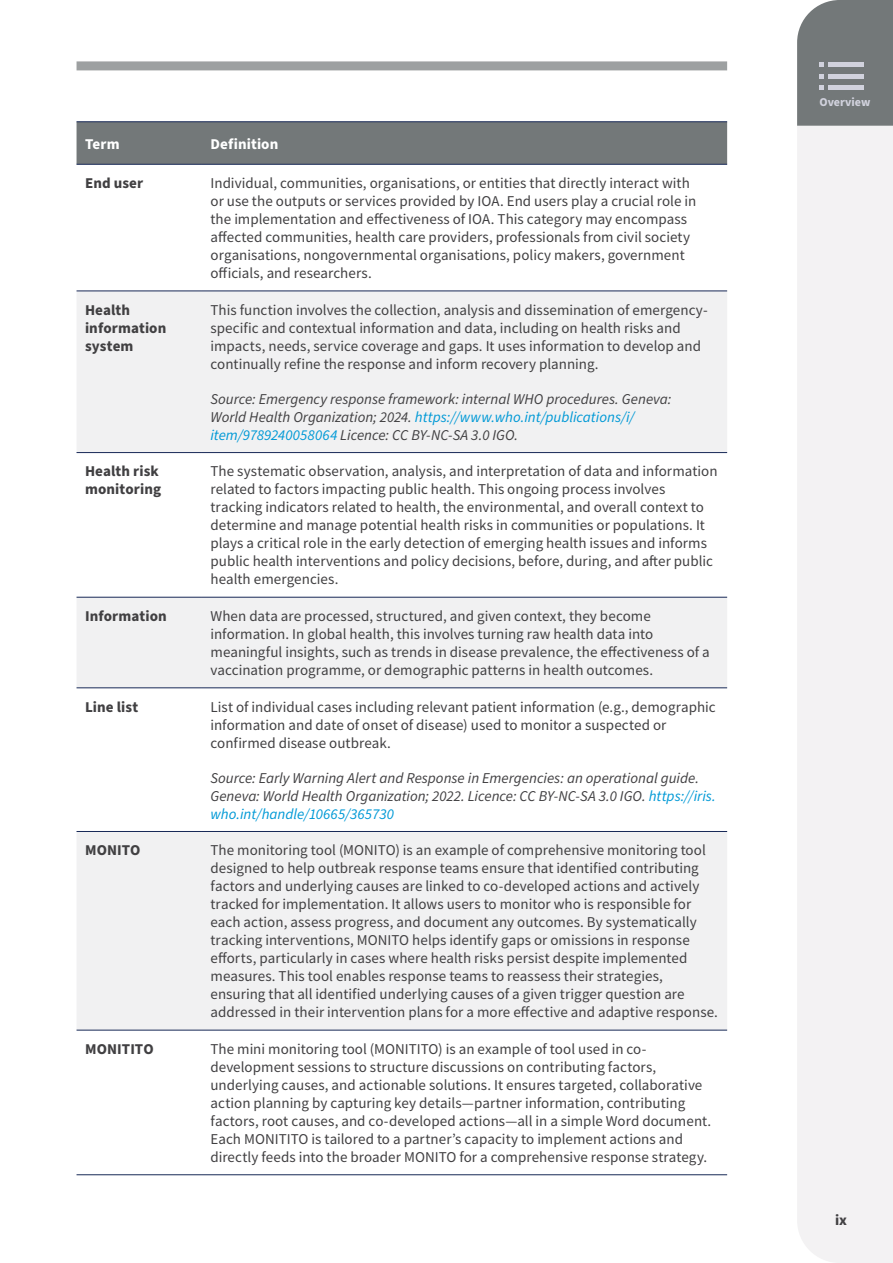
<style>
.page{position:relative;width:893px;height:1263px;background:#fff}
.page>*{position:absolute;margin:0;border:0;box-sizing:border-box;transform-origin:0 0}
.t1{font:15px/18px "Source Sans Pro";letter-spacing:.005em;color:#414042}
.t2{font:italic 15px/18px "Source Sans Pro";color:#414042}
.t3{font:700 15px/18px "Source Sans Pro";letter-spacing:.005em;color:#414042}
.t4{font:700 15px "Source Sans Pro";letter-spacing:.005em;color:#fff}
.t5{font:700 12px "Source Sans Pro";color:#d1d2dd}
.s1{color:#0099d6}
</style>
<div class="page">
<div style="left:77px;top:122px;width:650px;height:42px;background:#737879"></div>
<svg style="left:77px;top:292px;width:650px;height:738px;fill:#f1f1f2"></svg>
<hr style="left:77px;top:121px;width:125px;height:1px;background:#182957">
<hr style="left:202px;top:121px;width:525px;height:1px;background:#182957">
<hr style="left:77px;top:164px;width:125px;height:1px;background:#182957">
<hr style="left:202px;top:164px;width:525px;height:1px;background:#182957">
<hr style="left:77px;top:291px;width:125px;height:1px;background:#182957">
<hr style="left:202px;top:291px;width:525px;height:1px;background:#182957">
<hr style="left:77px;top:452px;width:125px;height:1px;background:#182957">
<hr style="left:202px;top:452px;width:525px;height:1px;background:#182957">
<hr style="left:77px;top:597px;width:125px;height:1px;background:#182957">
<hr style="left:202px;top:597px;width:525px;height:1px;background:#182957">
<hr style="left:77px;top:687px;width:125px;height:1px;background:#182957">
<hr style="left:202px;top:687px;width:525px;height:1px;background:#182957">
<hr style="left:77px;top:831px;width:125px;height:1px;background:#182957">
<hr style="left:202px;top:831px;width:525px;height:1px;background:#182957">
<hr style="left:77px;top:1030px;width:125px;height:1px;background:#182957">
<hr style="left:202px;top:1030px;width:525px;height:1px;background:#182957">
<hr style="left:77px;top:1174px;width:125px;height:1px;background:#182957">
<hr style="left:202px;top:1174px;width:525px;height:1px;background:#182957">
<div style="left:797px;top:126px;width:96px;height:1137px;background:#f3f2f3"></div>
<svg style="left:797px;top:0;width:96px;height:126px;background:#7d8183"></svg>
<div style="left:77px;top:61px;width:650px;height:9px;background:#9da0a1"></div>
<p class="t4" style="left:85px;top:133px;width:36px">Term</p>
<p class="t4" style="left:210px;top:133px;width:69px">Definition</p>
<p class="t3" style="left:85px;top:175px;width:60px">End user</p>
<p class="t1" style="left:210px;top:174px;width:487px">Individual, communities, organisations, or entities that directly interact with or use the outputs or services provided by IOA. End users play a crucial role in the implementation and effectiveness of IOA. This category may encompass affected communities, health care providers, professionals from civil society organisations, nongovernmental organisations, policy makers, government officials, and researchers.</p>
<p class="t3" style="left:85px;top:301px;width:83px">Health information system</p>
<p class="t1" style="left:210px;top:301px;width:499px">This function involves the collection, analysis and dissemination of emergency&shy;specific and contextual information and data, including on health risks and impacts, needs, service coverage and gaps. It uses information to develop and continually refine the response and inform recovery planning.</p>
<p class="t2" style="left:210px;top:390px;width:462px">Source: Emergency response framework: internal WHO procedures. Geneva:<br>World Health Organization; 2024. <span class="s1">https://www.who.int/publications/i/ item/9789240058064</span> Licence: CC BY-NC-SA 3.0 IGO.</p>
<p class="t3" style="left:85px;top:463px;width:78px">Health risk monitoring</p>
<p class="t1" style="left:210px;top:462px;width:509px">The systematic observation, analysis, and interpretation of data and information related to factors impacting public health. This ongoing process involves tracking indicators related to health, the environmental, and overall context to determine and manage potential health risks in communities or populations. It plays a critical role in the early detection of emerging health issues and informs public health interventions and policy decisions, before, during, and after public health emergencies.</p>
<p class="t3" style="left:85px;top:607px;width:83px">Information</p>
<p class="t1" style="left:210px;top:607px;width:501px">When data are processed, structured, and given context, they become information. In global health, this involves turning raw health data into meaningful insights, such as trends in disease prevalence, the effectiveness of a vaccination programme, or demographic patterns in health outcomes.</p>
<p class="t3" style="left:85px;top:698px;width:55px">Line list</p>
<p class="t1" style="left:210px;top:698px;width:507px">List of individual cases including relevant patient information (e.g., demographic information and date of onset of disease) used to monitor a suspected or confirmed disease outbreak.</p>
<p class="t2" style="left:210px;top:769px;width:507px">Source: Early Warning Alert and Response in Emergencies: an operational guide.<br>Geneva: World Health Organization; 2022. Licence: CC BY-NC-SA 3.0 IGO. <span class="s1">https://iris. who.int/handle/10665/365730</span></p>
<p class="t3" style="left:85px;top:842px;width:57px">MONITO</p>
<p class="t1" style="left:210px;top:841px;width:509px">The monitoring tool (MONITO) is an example of comprehensive monitoring tool designed to help outbreak response teams ensure that identified contributing factors and underlying causes are linked to co-developed actions and actively tracked for implementation. It allows users to monitor who is responsible for each action, assess progress, and document any outcomes. By systematically tracking interventions, MONITO helps identify gaps or omissions in response efforts, particularly in cases where health risks persist despite implemented measures. This tool enables response teams to reassess their strategies, ensuring that all identified underlying causes of a given trigger question are addressed in their intervention plans for a more effective and adaptive response.</p>
<p class="t3" style="left:85px;top:1040px;width:70px">MONITITO</p>
<p class="t1" style="left:210px;top:1040px;width:502px">The mini monitoring tool (MONITITO) is an example of tool used in co&shy;development sessions to structure discussions on contributing factors, underlying causes, and actionable solutions. It ensures targeted, collaborative action planning by capturing key details—partner information, contributing factors, root causes, and co-developed actions—all in a simple Word document.<br>Each MONITITO is tailored to a partner’s capacity to implement actions and directly feeds into the broader MONITO for a comprehensive response strategy.</p>
<p class="t5" style="left:819px;top:93px;width:52px">Overview</p>
<p class="t3" style="left:835px;top:1211px;width:14px">ix</p>
</div>
